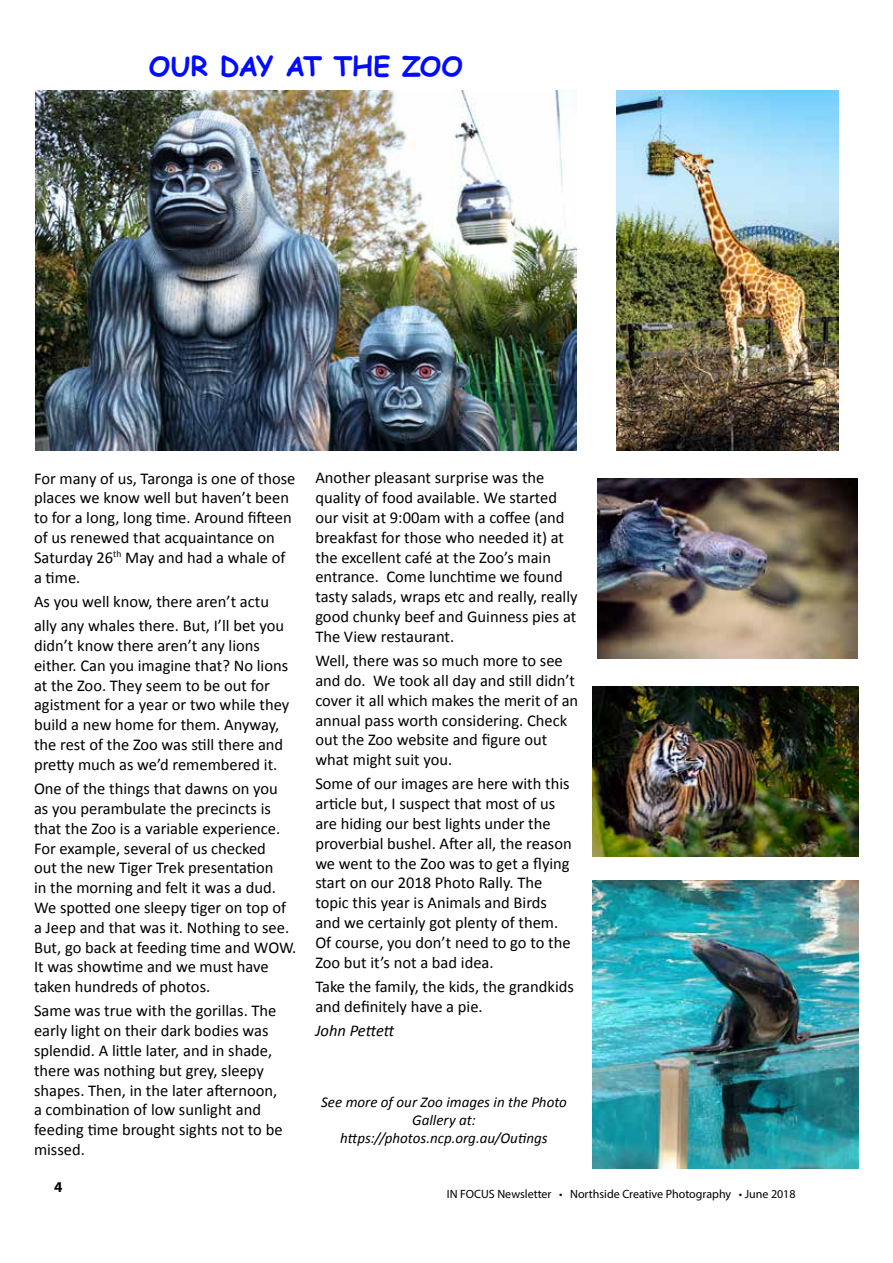
<style>
.page{position:relative;width:893px;height:1263px;background:#fff}
.page>*{position:absolute;margin:0;border:0;box-sizing:border-box;transform-origin:0 0}
.t1{font:700 27px "Comic Sans MS";letter-spacing:-.01em;color:#000bff}
.t2{font:16.5px/19.8px "Calibri";color:#000}
.t3{font:italic 16.5px "Calibri";letter-spacing:-.005em;color:#000}
.t4{font:italic 15px/18px "Calibri";color:#000;text-align:center}
.t5{font:700 15px "Myriad Pro";color:#000}
.t6{font:12px "Myriad Pro";color:#000}
</style>
<div class="page">
<img style="left:36px;top:90px;width:540px;height:360px">
<img style="left:593px;top:687px;width:266px;height:169px">
<img style="left:616px;top:90px;width:223px;height:360px">
<img style="left:598px;top:478px;width:259px;height:180px">
<img style="left:593px;top:881px;width:266px;height:288px">
<h1 class="t1" style="left:149px;top:46px;width:315px">OUR DAY AT THE ZOO</h1>
<p class="t2" style="left:34px;top:468px;width:263px">For many of us, Taronga is one of those places we know well but haven’t been to for a long, long time. Around fifteen of us renewed that acquaintance on<br>Saturday 26<sup>th</sup> May and had a whale of a time.</p>
<p class="t2" style="left:34px;top:589px;width:252px;line-height:24.3px">As you well know, there aren’t actu ally any whales there. But, I’ll bet you</p>
<p class="t2" style="left:34px;top:636px;width:257px">didn’t know there aren’t any lions either. Can you imagine that? No lions at the Zoo. They seem to be out for agistment for a year or two while they build a new home for them. Anyway, the rest of the Zoo was still there and pretty much as we’d remembered it.</p>
<p class="t2" style="left:34px;top:779px;width:264px">One of the things that dawns on you<br>as you perambulate the precincts is that the Zoo is a variable experience.<br>For example, several of us checked<br>out the new Tiger Trek presentation<br>in the morning and felt it was a dud.<br>We spotted one sleepy tiger on top of a Jeep and that was it. Nothing to see.<br>But, go back at feeding time and WOW.<br>It was showtime and we must have taken hundreds of photos.</p>
<p class="t2" style="left:34px;top:1001px;width:250px">Same was true with the gorillas. The early light on their dark bodies was splendid. A little later, and in shade, there was nothing but grey, sleepy shapes. Then, in the later afternoon, a combination of low sunlight and feeding time brought sights not to be missed.</p>
<p class="t5" style="left:54px;top:1177px;width:10px">4</p>
<p class="t2" style="left:315px;top:468px;width:264px">Another pleasant surprise was the quality of food available. We started our visit at 9:00am with a coffee (and breakfast for those who needed it) at the excellent café at the Zoo’s main entrance. Come lunchtime we found tasty salads, wraps etc and really, really good chunky beef and Guinness pies at The View restaurant.</p>
<p class="t2" style="left:315px;top:651px;width:264px">Well, there was so much more to see and do. We took all day and still didn’t cover it all which makes the merit of an annual pass worth considering. Check out the Zoo website and figure out what might suit you.</p>
<p class="t2" style="left:315px;top:774px;width:258px">Some of our images are here with this article but, I suspect that most of us are hiding our best lights under the proverbial bushel. After all, the reason we went to the Zoo was to get a flying start on our 2018 Photo Rally. The topic this year is Animals and Birds and we certainly got plenty of them.<br>Of course, you don’t need to go to the Zoo but it’s not a bad idea.</p>
<p class="t2" style="left:315px;top:977px;width:260px">Take the family, the kids, the grandkids and definitely have a pie.</p>
<p class="t3" style="left:315px;top:1019px;width:81px">John Pettett</p>
<p class="t4" style="left:321px;top:1093px;width:247px">See more of our Zoo images in the Photo<br>Gallery at: https://photos.ncp.org.au/Outings</p>
<p class="t6" style="left:447px;top:1187px;width:350px">IN FOCUS Newsletter • Northside Creative Photography • June 2018</p>
</div>
